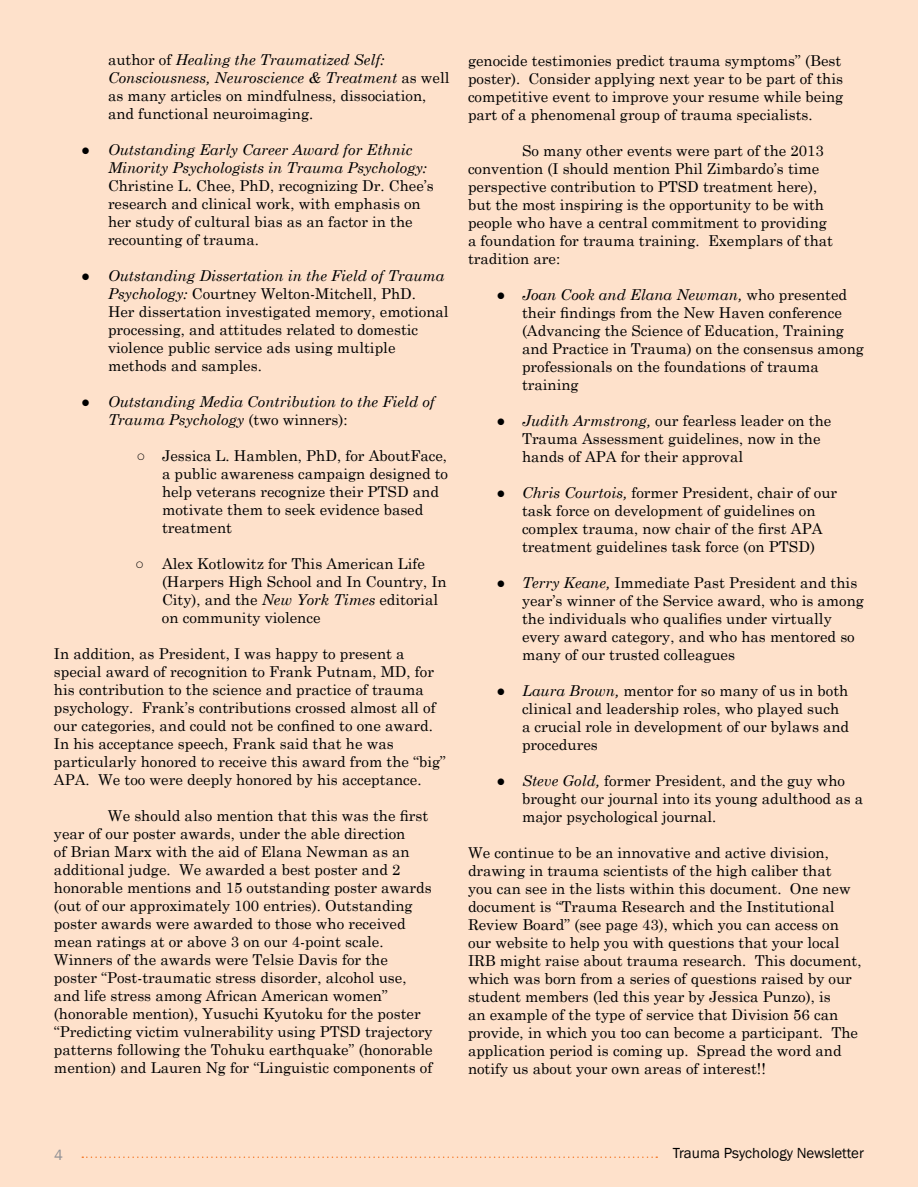
<style>
.page{position:relative;width:918px;height:1188px;background:#fff}
.page>*{position:absolute;margin:0;border:0;box-sizing:border-box;transform-origin:0 0}
.t1{font:15px/18px "Century Schoolbook";color:#000}
.t2{font:italic 15px/18px "Century Schoolbook";color:#000}
.t3{font:15px "Franklin Gothic";color:#000}
.t4{font:15px "Franklin Gothic";color:#919195}
.s1{font-style:italic}
.s2{font-style:normal}
</style>
<div class="page">
<div style="left:0;top:0;width:918px;height:1186px;background:#fee1cb"></div>
<svg style="left:82px;top:1156px;width:575px;height:2px"></svg>
<p class="t1" style="left:108px;top:49px;width:343px">author of <span class="s1">Healing the Traumatized Self:<br>Consciousness, Neuroscience &amp; Treatment</span> as well as many articles on mindfulness, dissociation, and functional neuroimaging.</p>
<p class="t2" style="left:108px;top:140px;width:321px;text-indent:-27px"><span class="s2">●</span> Outstanding Early Career Award for Ethnic<br>Minority Psychologists in Trauma Psychology:</p>
<p class="t1" style="left:108px;top:175px;width:327px">Christine L. Chee, PhD, recognizing Dr. Chee’s research and clinical work, with emphasis on her study of cultural bias as an factor in the recounting of trauma.</p>
<p class="t1" style="left:108px;top:265px;width:342px;text-indent:-27px">● <span class="s1">Outstanding Dissertation in the Field of Trauma Psychology:</span> Courtney Welton-Mitchell, PhD.<br>Her dissertation investigated memory, emotional processing, and attitudes related to domestic violence public service ads using multiple methods and samples.</p>
<p class="t2" style="left:108px;top:392px;width:328px;text-indent:-27px"><span class="s2">●</span> Outstanding Media Contribution to the Field of<br>Trauma Psychology <span class="s2">(two winners):</span></p>
<p class="t1" style="left:162px;top:445px;width:288px;text-indent:-26px">○ Jessica L. Hamblen, PhD, for AboutFace, a public awareness campaign designed to help veterans recognize their PTSD and motivate them to seek evidence based treatment</p>
<p class="t1" style="left:162px;top:553px;width:286px;text-indent:-27px">○ Alex Kotlowitz for This American Life (Harpers High School and In Country, In City), and the <span class="s1">New York Times</span> editorial on community violence</p>
<p class="t1" style="left:54px;top:643px;width:393px">In addition, as President, I was happy to present a special award of recognition to Frank Putnam, MD, for his contribution to the science and practice of trauma psychology. Frank’s contributions crossed almost all of our categories, and could not be confined to one award.<br>In his acceptance speech, Frank said that he was particularly honored to receive this award from the “big” APA. We too were deeply honored by his acceptance.</p>
<p class="t1" style="left:54px;top:805px;width:380px;text-indent:54px">We should also mention that this was the first year of our poster awards, under the able direction<br>of Brian Marx with the aid of Elana Newman as an additional judge. We awarded a best poster and 2 honorable mentions and 15 outstanding poster awards (out of our approximately 100 entries). Outstanding poster awards were awarded to those who received mean ratings at or above 3 on our 4-point scale.<br>Winners of the awards were Telsie Davis for the poster “Post-traumatic stress disorder, alcohol use, and life stress among African American women” (honorable mention), Yusuchi Kyutoku for the poster “Predicting victim vulnerability using PTSD trajectory patterns following the Tohuku earthquake” (honorable mention) and Lauren Ng for “Linguistic components of</p>
<p class="t1" style="left:468px;top:50px;width:377px">genocide testimonies predict trauma symptoms” (Best poster). Consider applying next year to be part of this competitive event to improve your resume while being part of a phenomenal group of trauma specialists.</p>
<p class="t1" style="left:468px;top:140px;width:367px;text-indent:54px">So many other events were part of the 2013 convention (I should mention Phil Zimbardo’s time perspective contribution to PTSD treatment here), but the most inspiring is the opportunity to be with people who have a central commitment to providing a foundation for trauma training. Exemplars of that tradition are:</p>
<p class="t1" style="left:522px;top:284px;width:343px;text-indent:-26px">● <span class="s1">Joan Cook and Elana Newman,</span> who presented their findings from the New Haven conference (Advancing the Science of Education, Training and Practice in Trauma) on the consensus among professionals on the foundations of trauma training</p>
<p class="t1" style="left:522px;top:410px;width:311px;text-indent:-26px">● <span class="s1">Judith Armstrong,</span> our fearless leader on the<br>Trauma Assessment guidelines, now in the hands of APA for their approval</p>
<p class="t1" style="left:522px;top:482px;width:317px;text-indent:-26px">● <span class="s1">Chris Courtois,</span> former President, chair of our task force on development of guidelines on complex trauma, now chair of the first APA treatment guidelines task force (on PTSD)</p>
<p class="t1" style="left:522px;top:572px;width:344px;text-indent:-26px">● <span class="s1">Terry Keane,</span> Immediate Past President and this year’s winner of the Service award, who is among the individuals who qualifies under virtually every award category, and who has mentored so many of our trusted colleagues</p>
<p class="t1" style="left:522px;top:680px;width:329px;text-indent:-26px">● <span class="s1">Laura Brown,</span> mentor for so many of us in both clinical and leadership roles, who played such a crucial role in development of our bylaws and procedures</p>
<p class="t1" style="left:522px;top:770px;width:343px;text-indent:-26px">● <span class="s1">Steve Gold,</span> former President, and the guy who brought our journal into its young adulthood as a major psychological journal.</p>
<p class="t1" style="left:468px;top:842px;width:395px">We continue to be an innovative and active division, drawing in trauma scientists of the high caliber that<br>you can see in the lists within this document. One new document is “Trauma Research and the Institutional Review Board” (see page 43), which you can access on our website to help you with questions that your local IRB might raise about trauma research. This document, which was born from a series of questions raised by our student members (led this year by Jessica Punzo), is<br>an example of the type of service that Division 56 can provide, in which you too can become a participant. The application period is coming up. Spread the word and notify us about your own areas of interest!!</p>
<p class="t4" style="left:54px;top:1145px;width:10px">4</p>
<p class="t3" style="left:673px;top:1144px;width:193px">Trauma Psychology Newsletter</p>
</div>
